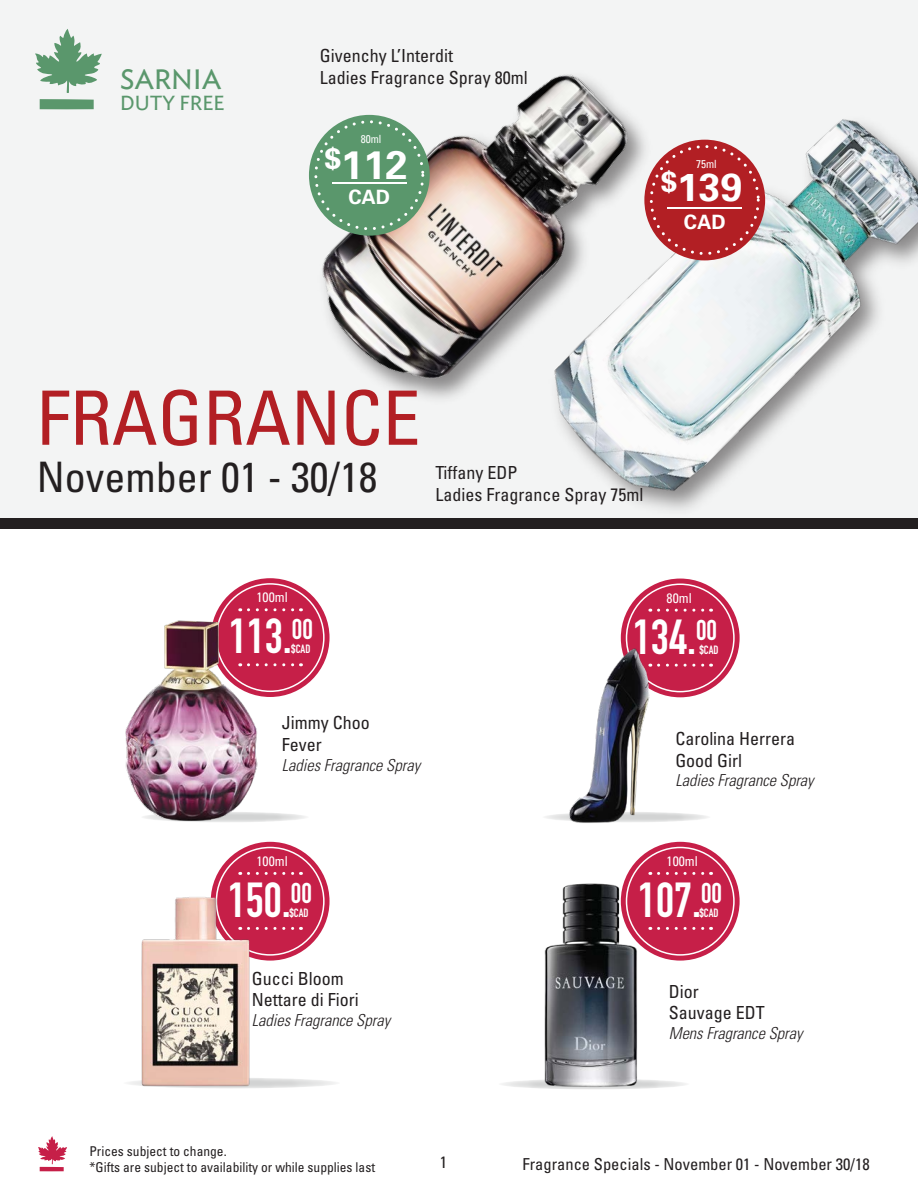
<style>
.page{position:relative;width:918px;height:1188px;background:#fff}
.page>*{position:absolute;margin:0;border:0;box-sizing:border-box;transform-origin:0 0}
.t1{font:condensed 75px "Univers";color:#b21f24}
.t2{font:700 48.45px "DIN Condensed";color:#fff}
.t3{font:condensed 42px "Univers";color:#231f20}
.t4{font:700 39.9px "Univers";color:#fff}
.t5{font:700 39px "Univers";color:#fff}
.t6{font:700 28.2px "DIN Condensed";color:#fff}
.t7{font:27.75px "Topaz Layers Background";color:#5a976c}
.t8{font:20.25px "Topaz Layers Background";color:#5a976c}
.t9{font:700 19.8px "Univers";color:#fff}
.t10{font:condensed 18px/21.6px "Univers";color:#231f20}
.t11{font:italic 300 condensed 16.5px "Univers";color:#231f20}
.t12{font:condensed 16.5px "Univers";color:#231f20}
.t13{font:condensed 13.65px "Univers";color:#fff}
.t14{font:condensed 13.5px/16.2px "Univers";color:#231f20}
.t15{font:700 11.85px "DIN Condensed";color:#fff}
.t16{font:condensed 11.25px "Univers";color:#fff}
</style>
<div class="page">
<div style="left:0;top:0;width:918px;height:519px;background:#f3f4f4"></div>
<svg style="left:499px;top:1079px;width:190px;height:10px"></svg>
<svg style="left:543px;top:812px;width:167px;height:11px"></svg>
<svg style="left:141px;top:812px;width:168px;height:11px"></svg>
<div style="left:123px;top:1078px;width:217px;height:10px;background:#eff0f0;border-radius:50%"></div>
<svg style="left:211px;top:842px;width:119px;height:119px"></svg>
<div style="left:621px;top:842px;width:119px;height:119px;background:#c61f48;border-radius:50%"></div>
<svg style="left:659px;top:927px;width:53px;height:3px"></svg>
<svg style="left:659px;top:872px;width:53px;height:3px"></svg>
<div style="left:211px;top:578px;width:119px;height:119px;background:#c61f48;border-radius:50%"></div>
<svg style="left:273px;top:663px;width:28px;height:3px"></svg>
<svg style="left:273px;top:608px;width:28px;height:3px"></svg>
<div style="left:621px;top:579px;width:119px;height:118px;background:#c61f48;border-radius:50%"></div>
<div style="left:626px;top:583px;width:109px;height:109px;border:2px solid #fff;border-radius:50%"></div>
<svg style="left:659px;top:664px;width:53px;height:3px"></svg>
<svg style="left:659px;top:609px;width:53px;height:3px"></svg>
<img style="left:309px;top:114px;width:194px;height:285px">
<img style="left:503px;top:74px;width:415px;height:445px">
<img style="left:552px;top:635px;width:106px;height:188px">
<img style="left:125px;top:597px;width:143px;height:226px">
<div style="left:40px;top:99px;width:54px;height:10px;background:#5a976c"></div>
<svg style="left:35px;top:29px;width:67px;height:64px"></svg>
<hr style="left:40px;top:1167px;width:24px;height:4px;background:#c61f48">
<svg style="left:38px;top:1136px;width:29px;height:28px"></svg>
<div style="left:644px;top:140px;width:121px;height:120px;background:#b21f24;border-radius:50%"></div>
<div style="left:650px;top:145px;width:110px;height:110px;border:3px dashed #fff;border-radius:50%"></div>
<hr style="left:668px;top:207px;width:74px;height:2px;background:#fff">
<div style="left:309px;top:115px;width:121px;height:121px;background:#5a976c;border-radius:50%"></div>
<div style="left:314px;top:120px;width:110px;height:110px;border:3px dashed #fff;border-radius:50%"></div>
<hr style="left:332px;top:183px;width:74px;height:1px;background:#fff">
<div style="left:0;top:519px;width:918px;height:10px;background:#231f20"></div>
<img style="left:124px;top:859px;width:197px;height:229px">
<img style="left:534px;top:875px;width:110px;height:214px">
<h3 class="t7" style="left:120px;top:63px;width:103px">SARNIA</h3>
<p class="t8" style="left:120px;top:90px;width:106px">DUTY FREE</p>
<p class="t10" style="left:320px;top:45px;width:209px">Givenchy L’Interdit<br>Ladies Fragrance Spray 80ml</p>
<p class="t16" style="left:361px;top:132px;width:22px">80ml</p>
<h3 class="t4" style="left:324px;top:139px;width:85px"><sup>$</sup>112</h3>
<p class="t9" style="left:348px;top:184px;width:43px">CAD</p>
<p class="t16" style="left:696px;top:157px;width:22px">75ml</p>
<h3 class="t5" style="left:661px;top:162px;width:83px"><sup>$</sup>139</h3>
<p class="t9" style="left:684px;top:209px;width:43px">CAD</p>
<h1 class="t1" style="left:37px;top:371px;width:385px">FRAGRANCE</h1>
<h3 class="t3" style="left:37px;top:450px;width:342px">November 01 - 30/18</h3>
<p class="t10" style="left:436px;top:461px;width:209px">Tiffany EDP<br>Ladies Fragrance Spray 75ml</p>
<p class="t13" style="left:257px;top:589px;width:33px">100ml</p>
<p class="t13" style="left:667px;top:589px;width:27px">80ml</p>
<h2 class="t2" style="left:229px;top:604px;width:65px">113.</h2>
<h3 class="t6" style="left:292px;top:611px;width:23px">00</h3>
<p class="t15" style="left:291px;top:641px;width:21px">$CAD</p>
<h2 class="t2" style="left:633px;top:604px;width:65px">134.</h2>
<h3 class="t6" style="left:696px;top:611px;width:23px">00</h3>
<p class="t15" style="left:700px;top:642px;width:21px">$CAD</p>
<p class="t10" style="left:282px;top:712px;width:89px">Jimmy Choo<br>Fever</p>
<p class="t11" style="left:282px;top:755px;width:140px">Ladies Fragrance Spray</p>
<p class="t10" style="left:675px;top:727px;width:121px">Carolina Herrera<br>Good Girl</p>
<p class="t11" style="left:675px;top:771px;width:140px">Ladies Fragrance Spray</p>
<p class="t13" style="left:257px;top:852px;width:33px">100ml</p>
<p class="t13" style="left:667px;top:852px;width:33px">100ml</p>
<h2 class="t2" style="left:228px;top:867px;width:65px">150.</h2>
<h3 class="t6" style="left:291px;top:874px;width:23px">00</h3>
<p class="t15" style="left:289px;top:905px;width:21px">$CAD</p>
<h2 class="t2" style="left:638px;top:867px;width:65px">107.</h2>
<h3 class="t6" style="left:701px;top:874px;width:23px">00</h3>
<p class="t15" style="left:700px;top:905px;width:21px">$CAD</p>
<p class="t10" style="left:252px;top:967px;width:108px">Gucci Bloom<br>Nettare di Fiori</p>
<p class="t11" style="left:252px;top:1010px;width:140px">Ladies Fragrance Spray</p>
<p class="t10" style="left:669px;top:980px;width:97px">Dior<br>Sauvage EDT</p>
<p class="t11" style="left:669px;top:1024px;width:135px">Mens Fragrance Spray</p>
<p class="t14" style="left:89px;top:1142px;width:287px">Prices subject to change.<br>*Gifts are subject to availability or while supplies last</p>
<p class="t12" style="left:440px;top:1152px;width:9px">1</p>
<p class="t12" style="left:522px;top:1154px;width:349px">Fragrance Specials - November 01 - November 30/18</p>
</div>
